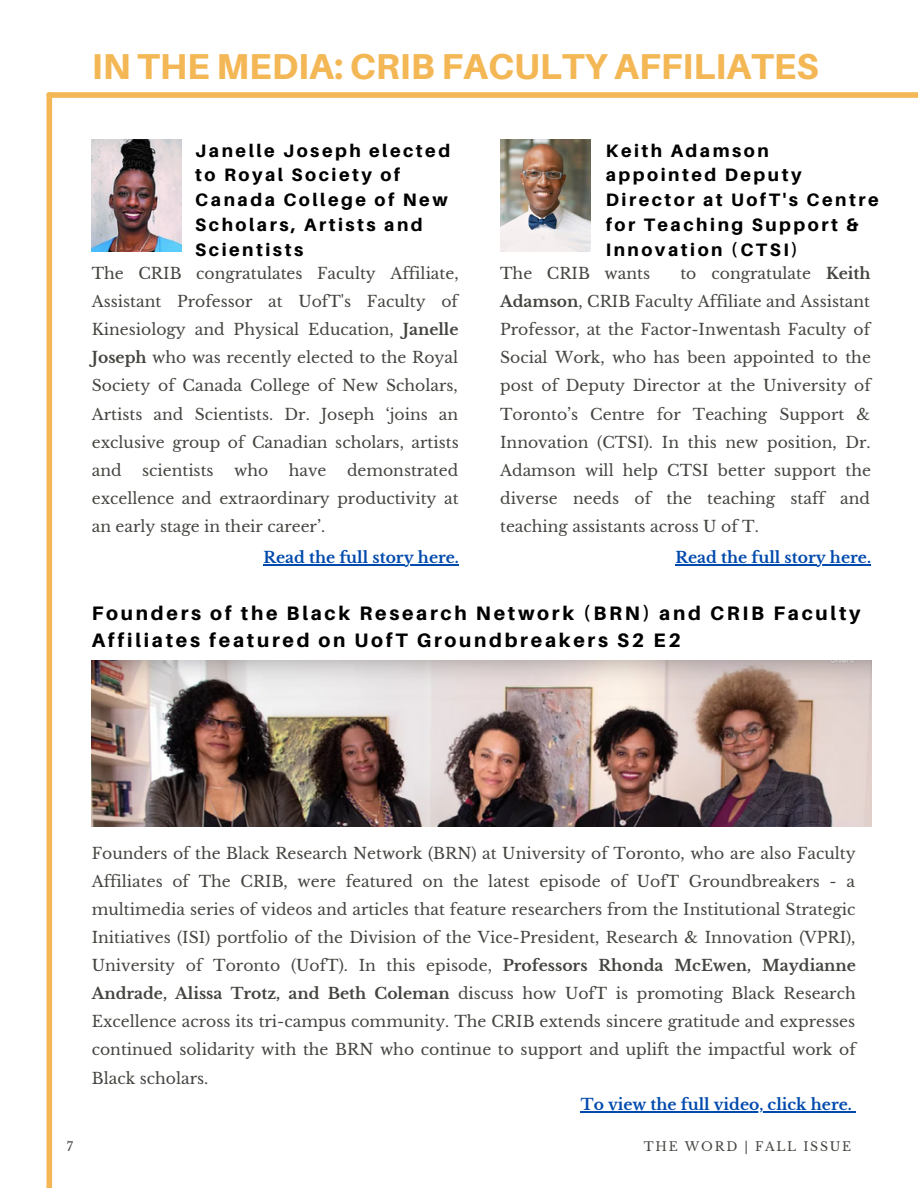
<style>
.page{position:relative;width:918px;height:1188px;background:#fff}
.page>*{position:absolute;margin:0;border:0;box-sizing:border-box;transform-origin:0 0}
.t1{font:800 36px "Aileron";color:#f4b755}
.t2{font:800 19.5px/27px "Aileron";letter-spacing:.14em;color:#000}
.t3{font:800 18px/24.8px "Aileron";letter-spacing:.14em;color:#000}
.t4{font:15.6px/28.2px "Libre Baskerville";color:#444440;text-align:justify}
.t5{font:700 15.6px "Libre Baskerville";color:#004aad}
.t6{font:12.45px "Libre Baskerville";letter-spacing:.14em;color:#444440}
.s1{font-weight:700}
</style>
<div class="page">
<div style="left:49px;top:92px;width:869px;height:6px;background:#f4b755"></div>
<div style="left:46px;top:95px;width:6px;height:1093px;background:#f4b755"></div>
<img style="left:92px;top:139px;width:90px;height:113px">
<img style="left:500px;top:139px;width:90px;height:113px">
<img style="left:92px;top:660px;width:779px;height:167px">
<hr style="left:263px;top:564px;width:196px;height:1px;background:#004aad">
<hr style="left:676px;top:564px;width:195px;height:1px;background:#004aad">
<hr style="left:581px;top:1111px;width:271px;height:1px;background:#004aad">
<h1 class="t1" style="left:92px;top:44px;width:728px">IN THE MEDIA: CRIB FACULTY AFFILIATES</h1>
<p class="t3" style="left:195px;top:138px;width:256px">Janelle Joseph elected to Royal Society of<br>Canada College of New<br>Scholars, Artists and<br>Scientists</p>
<p class="t3" style="left:606px;top:138px;width:274px">Keith Adamson appointed Deputy<br>Director at UofT's Centre for Teaching Support &amp;<br>Innovation (CTSI)</p>
<p class="t4" style="left:500px;top:259px;width:151px">The CRIB wants</p>
<p class="t4" style="left:92px;top:259px;width:369px">The CRIB congratulates Faculty Affiliate, Assistant Professor at UofT's Faculty of Kinesiology and Physical Education, <span class="s1">Janelle Joseph</span> who was recently elected to the Royal Society of Canada College of New Scholars, Artists and Scientists. Dr. Joseph ‘joins an exclusive group of Canadian scholars, artists and</p>
<p class="t4" style="left:500px;top:259px;width:372px;text-indent:180px">to congratulate <span class="s1">Keith Adamson</span>, CRIB Faculty Affiliate and Assistant Professor, at the Factor-Inwentash Faculty of Social Work, who has been appointed to the post of Deputy Director at the University of Toronto’s Centre for Teaching Support &amp; Innovation (CTSI). In this new position, Dr.<br>Adamson will help CTSI better support the diverse needs of the teaching staff and teaching assistants across U of T.</p>
<p class="t4" style="left:92px;top:456px;width:368px;text-indent:255px">demonstrated excellence and extraordinary productivity at an early stage in their career’.</p>
<p class="t4" style="left:142px;top:456px;width:73px">scientists</p>
<p class="t4" style="left:234px;top:456px;width:36px">who</p>
<p class="t4" style="left:289px;top:456px;width:39px">have</p>
<p class="t5" style="left:263px;top:548px;width:197px">Read the full story here.</p>
<p class="t5" style="left:676px;top:548px;width:197px">Read the full story here.</p>
<p class="t2" style="left:92px;top:600px;width:770px">Founders of the Black Research Network (BRN) and CRIB Faculty<br>Affiliates featured on UofT Groundbreakers S2 E2</p>
<p class="t4" style="left:92px;top:839px;width:766px">Founders of the Black Research Network (BRN) at University of Toronto, who are also Faculty Affiliates of The CRIB, were featured on the latest episode of UofT Groundbreakers - a multimedia series of videos and articles that feature researchers from the Institutional Strategic Initiatives (ISI) portfolio of the Division of the Vice-President, Research &amp; Innovation (VPRI), University of Toronto (UofT). In this episode, <span class="s1">Professors Rhonda McEwen, Maydianne Andrade, Alissa Trotz, and Beth Coleman</span> discuss how UofT is promoting Black Research Excellence across its tri-campus community. The CRIB extends sincere gratitude and expresses continued solidarity with the BRN who continue to support and uplift the impactful work of Black scholars.</p>
<p class="t5" style="left:581px;top:1095px;width:273px">To view the full video, click here.</p>
<p class="t6" style="left:67px;top:1139px;width:8px">7</p>
<p class="t6" style="left:644px;top:1139px;width:209px">THE WORD | FALL ISSUE</p>
</div>
